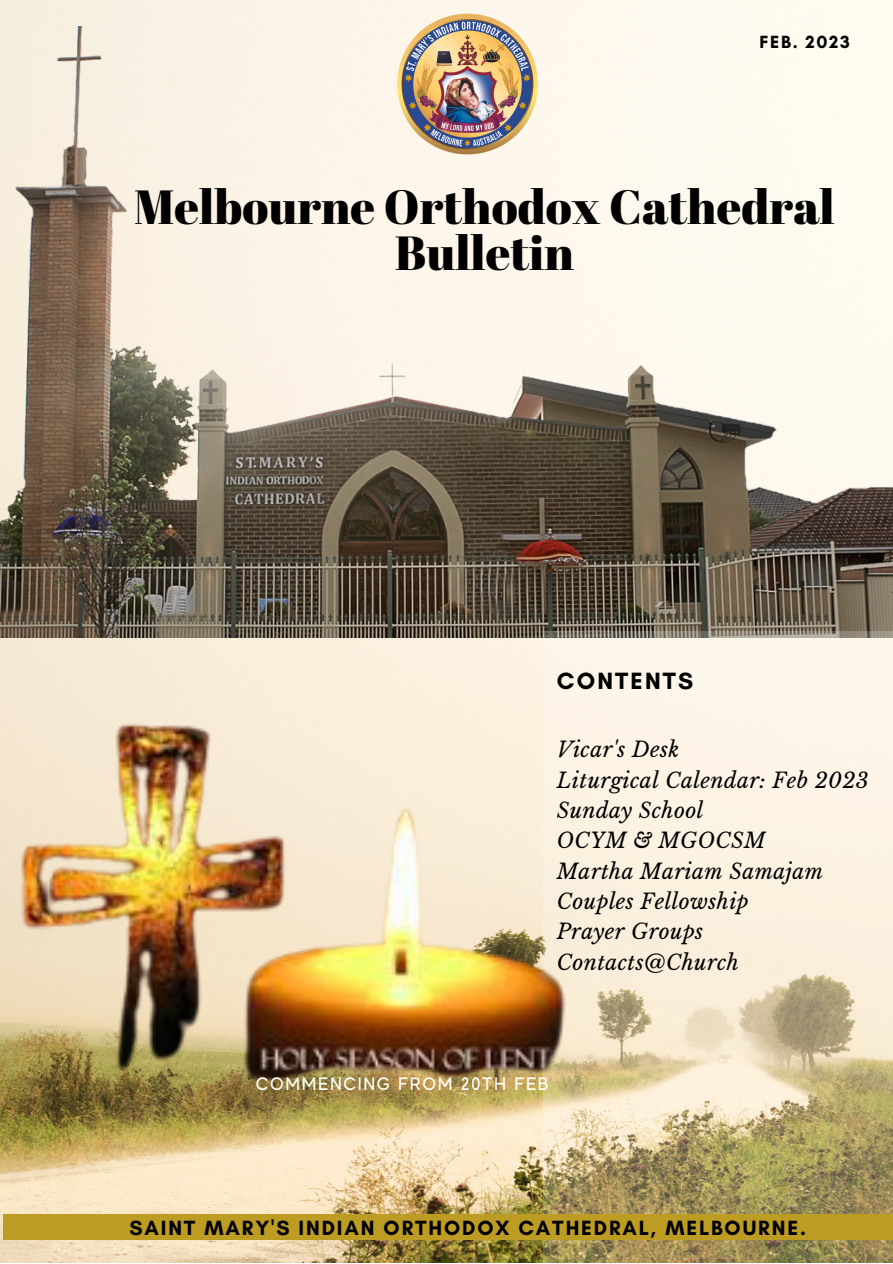
<style>
.page{position:relative;width:893px;height:1264px;background:#fff}
.page>*{position:absolute;margin:0;border:0;box-sizing:border-box;transform-origin:0 0}
.t1{font:47.85px/46px "Abril Fatface";color:#000;text-align:center}
.t2{font:700 24px "Glacial Indifference";letter-spacing:.09em;color:#000}
.t3{font:italic 21px/30.3px "Libre Baskerville";letter-spacing:.02em;color:#000}
.t4{font:700 21px "Glacial Indifference";letter-spacing:.09em;color:#000}
.t5{font:500 18px "MADE Evolve Sans";letter-spacing:.09em;color:#fffff6}
.t6{font:700 18px "Glacial Indifference";letter-spacing:.09em;color:#000}
</style>
<div class="page">
<img style="left:0;top:0;width:892px;height:1262px">
<img style="left:0;top:27px;width:892px;height:610px">
<svg style="left:543px;top:631px;width:349px;height:631px;background:#e3d8bd"></svg>
<img style="left:392px;top:8px;width:151px;height:152px">
<img style="left:0;top:680px;width:565px;height:435px">
<div style="left:4px;top:1214px;width:888px;height:25px;background:#bc9c22"></div>
<p class="t6" style="left:759px;top:30px;width:92px">FEB. 2023</p>
<h1 class="t1" style="left:134px;top:182px;width:702px">Melbourne Orthodox Cathedral<br>Bulletin</h1>
<p class="t2" style="left:556px;top:665px;width:138px">CONTENTS</p>
<p class="t3" style="left:556px;top:734px;width:313px">Vicar's Desk<br>Liturgical Calendar: Feb 2023<br>Sunday School<br>OCYM &amp; MGOCSM<br>Martha Mariam Samajam<br>Couples Fellowship<br>Prayer Groups<br>Contacts@Church</p>
<p class="t5" style="left:256px;top:1073px;width:294px">COMMENCING FROM 20TH FEB</p>
<p class="t4" style="left:129px;top:1214px;width:678px">SAINT MARY'S INDIAN ORTHODOX CATHEDRAL, MELBOURNE.</p>
</div>
